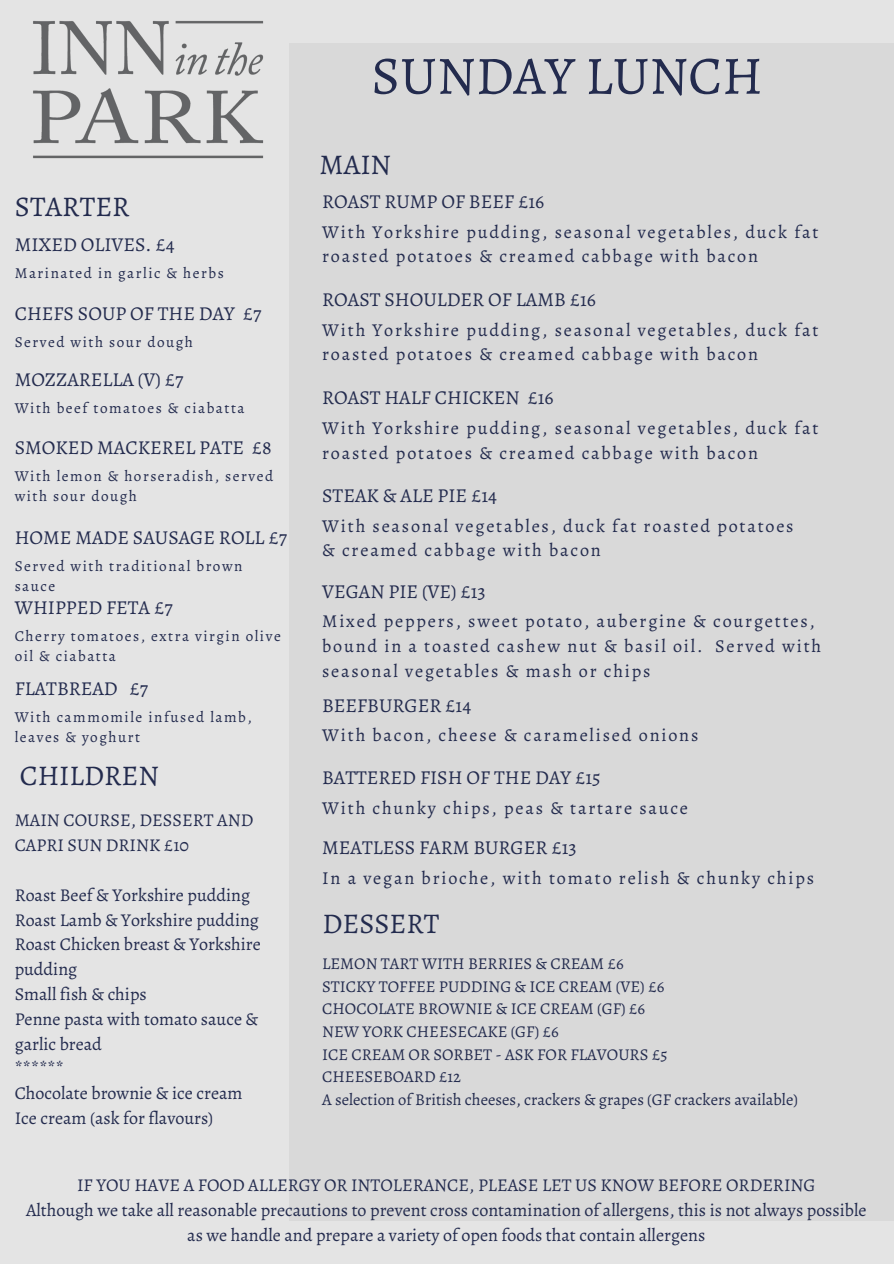
<style>
.page{position:relative;width:894px;height:1264px;background:#fff}
.page>*{position:absolute;margin:0;border:0;box-sizing:border-box;transform-origin:0 0}
.t1{font:54px "Alegreya";color:#232b4e}
.t2{font:28.5px "Alegreya";color:#232b4e}
.t3{font:19.65px "Alegreya";color:#232b4e}
.t4{font:18.15px/24.8px "Alegreya";letter-spacing:.1em;color:#232b4e}
.t5{font:18px/24.8px "Alegreya";color:#232b4e}
.t6{font:16.5px "Alegreya";color:#232b4e}
.t7{font:15.15px/20.2px "Alegreya";letter-spacing:.1em;color:#232b4e}
</style>
<div class="page">
<div style="left:0;top:0;width:893px;height:1263px;background:#e4e4e4"></div>
<div style="left:289px;top:44px;width:604px;height:1176px;background:#d9d9d9"></div>
<img style="left:33px;top:21px;width:231px;height:138px">
<p class="t1" style="left:371px;top:39px;width:393px">SUNDAY LUNCH</p>
<p class="t2" style="left:15px;top:187px;width:116px">STARTER</p>
<p class="t3" style="left:15px;top:231px;width:162px">MIXED OLIVES. £4</p>
<p class="t7" style="left:15px;top:262px;width:210px">Marinated in garlic &amp; herbs</p>
<p class="t3" style="left:15px;top:300px;width:248px">CHEFS SOUP OF THE DAY £7</p>
<p class="t7" style="left:15px;top:332px;width:180px">Served with sour dough</p>
<p class="t3" style="left:15px;top:366px;width:170px">MOZZARELLA (V) £7</p>
<p class="t7" style="left:15px;top:398px;width:231px">With beef tomatoes &amp; ciabatta</p>
<p class="t3" style="left:15px;top:434px;width:258px">SMOKED MACKEREL PATE £8</p>
<p class="t7" style="left:15px;top:465px;width:260px">With lemon &amp; horseradish, served with sour dough</p>
<p class="t3" style="left:15px;top:524px;width:274px">HOME MADE SAUSAGE ROLL £7</p>
<p class="t7" style="left:15px;top:555px;width:229px">Served with traditional brown sauce</p>
<p class="t3" style="left:15px;top:594px;width:159px">WHIPPED FETA £7</p>
<p class="t7" style="left:15px;top:625px;width:267px">Cherry tomatoes, extra virgin olive oil &amp; ciabatta</p>
<p class="t3" style="left:15px;top:675px;width:135px">FLATBREAD £7</p>
<p class="t7" style="left:15px;top:706px;width:239px">With cammomile infused lamb, leaves &amp; yoghurt</p>
<p class="t2" style="left:20px;top:755px;width:140px">CHILDREN</p>
<p class="t5" style="left:15px;top:808px;width:240px">MAIN COURSE, DESSERT AND<br>CAPRI SUN DRINK £10</p>
<p class="t5" style="left:15px;top:882px;width:237px">Roast Beef &amp; Yorkshire pudding</p>
<p class="t5" style="left:15px;top:907px;width:246px">Roast Lamb &amp; Yorkshire pudding</p>
<p class="t5" style="left:15px;top:932px;width:248px">Roast Chicken breast &amp; Yorkshire pudding</p>
<p class="t5" style="left:15px;top:981px;width:134px">Small fish &amp; chips</p>
<p class="t5" style="left:15px;top:1006px;width:245px">Penne pasta with tomato sauce &amp; garlic bread</p>
<p class="t5" style="left:15px;top:1055px;width:51px">******</p>
<p class="t5" style="left:15px;top:1080px;width:229px">Chocolate brownie &amp; ice cream</p>
<p class="t5" style="left:15px;top:1105px;width:200px">Ice cream (ask for flavours)</p>
<p class="t2" style="left:319px;top:145px;width:73px">MAIN</p>
<p class="t3" style="left:322px;top:188px;width:223px">ROAST RUMP OF BEEF £16</p>
<p class="t4" style="left:322px;top:219px;width:497px">With Yorkshire pudding, seasonal vegetables, duck fat roasted potatoes &amp; creamed cabbage with bacon</p>
<p class="t3" style="left:322px;top:286px;width:275px">ROAST SHOULDER OF LAMB £16</p>
<p class="t4" style="left:322px;top:317px;width:497px">With Yorkshire pudding, seasonal vegetables, duck fat roasted potatoes &amp; creamed cabbage with bacon</p>
<p class="t3" style="left:322px;top:384px;width:233px">ROAST HALF CHICKEN £16</p>
<p class="t4" style="left:322px;top:415px;width:497px">With Yorkshire pudding, seasonal vegetables, duck fat roasted potatoes &amp; creamed cabbage with bacon</p>
<p class="t3" style="left:322px;top:482px;width:176px">STEAK &amp; ALE PIE £14</p>
<p class="t4" style="left:322px;top:513px;width:473px">With seasonal vegetables, duck fat roasted potatoes</p>
<p class="t4" style="left:322px;top:538px;width:280px">&amp; creamed cabbage with bacon</p>
<p class="t3" style="left:322px;top:577px;width:165px">VEGAN PIE (VE) £13</p>
<p class="t4" style="left:322px;top:609px;width:500px">Mixed peppers, sweet potato, aubergine &amp; courgettes, bound in a toasted cashew nut &amp; basil oil. Served with seasonal vegetables &amp; mash or chips</p>
<p class="t3" style="left:322px;top:691px;width:150px">BEEFBURGER £14</p>
<p class="t4" style="left:322px;top:723px;width:377px">With bacon, cheese &amp; caramelised onions</p>
<p class="t3" style="left:322px;top:764px;width:280px">BATTERED FISH OF THE DAY £15</p>
<p class="t4" style="left:322px;top:795px;width:367px">With chunky chips, peas &amp; tartare sauce</p>
<p class="t3" style="left:322px;top:834px;width:256px">MEATLESS FARM BURGER £13</p>
<p class="t4" style="left:322px;top:865px;width:493px">In a vegan brioche, with tomato relish &amp; chunky chips</p>
<p class="t2" style="left:322px;top:904px;width:118px">DESSERT</p>
<p class="t6" style="left:322px;top:952px;width:303px">LEMON TART WITH BERRIES &amp; CREAM £6</p>
<p class="t6" style="left:322px;top:975px;width:343px">STICKY TOFFEE PUDDING &amp; ICE CREAM (VE) £6</p>
<p class="t6" style="left:322px;top:997px;width:324px">CHOCOLATE BROWNIE &amp; ICE CREAM (GF) £6</p>
<p class="t6" style="left:322px;top:1020px;width:238px">NEW YORK CHEESECAKE (GF) £6</p>
<p class="t6" style="left:322px;top:1042px;width:347px">ICE CREAM OR SORBET - ASK FOR FLAVOURS £5</p>
<p class="t6" style="left:322px;top:1065px;width:140px">CHEESEBOARD £12</p>
<p class="t6" style="left:322px;top:1087px;width:477px">A selection of British cheeses, crackers &amp; grapes (GF crackers available)</p>
<p class="t5" style="left:77px;top:1172px;width:739px">IF YOU HAVE A FOOD ALLERGY OR INTOLERANCE, PLEASE LET US KNOW BEFORE ORDERING</p>
<p class="t5" style="left:26px;top:1197px;width:841px">Although we take all reasonable precautions to prevent cross contamination of allergens, this is not always possible</p>
<p class="t5" style="left:187px;top:1222px;width:519px">as we handle and prepare a variety of open foods that contain allergens</p>
</div>
